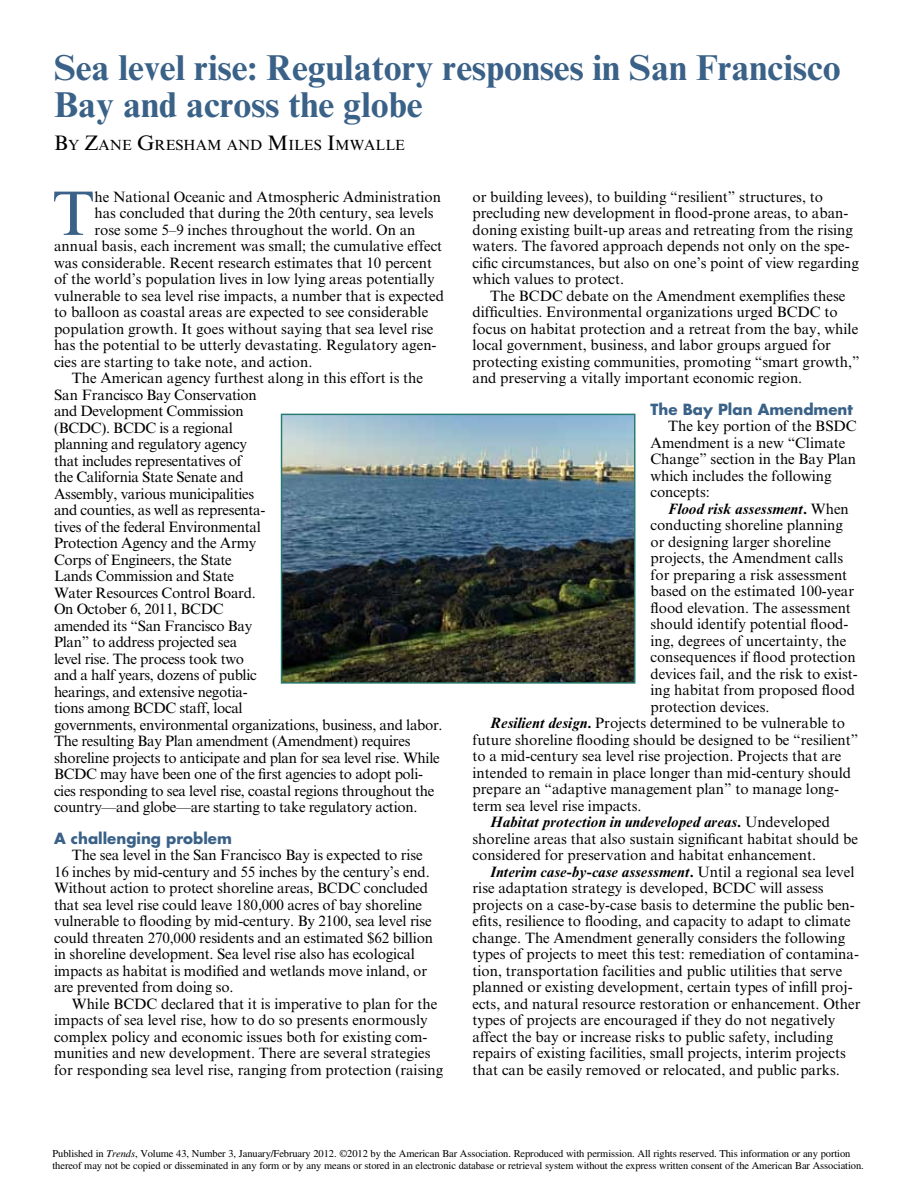
<style>
.page{position:relative;width:918px;height:1188px;background:#fff}
.page>*{position:absolute;margin:0;border:0;box-sizing:border-box;transform-origin:0 0}
.t1{font:63px "Times New Roman MT Std";color:#3a6187}
.t2{font:700 36px/37.5px "Times New Roman MT Std";color:#3a6187}
.t3{font:15px/16.5px "Times New Roman MT Std";color:#000}
.t4{font:15px "Times New Roman MT Std";letter-spacing:-.02em;color:#000}
.t5{font:italic 700 15px "Times New Roman MT Std";color:#000}
.t6{font:700 15px "Futura";color:#3a6187}
.t7{font:14.7px "Times New Roman MT Std";color:#000}
.t8{font:10.5px/12px "Times LT Std";letter-spacing:-.01em;color:#000}
.s1{font-size:21px}
.s2{font-style:normal}
.s3{font-weight:400;font-style:normal}
.s4{font-weight:700;font-style:italic}
.s5{font-weight:700}
.s6{font-style:italic}
</style>
<div class="page">
<img style="left:283px;top:416px;width:350px;height:266px">
<div style="left:281px;top:414px;width:354px;height:270px;border:1px solid #277b6e"></div>
<h2 class="t2" style="left:54px;top:48px;width:788px">Sea level rise: Regulatory responses in San Francisco<br>Bay and across the globe</h2>
<p class="t7" style="left:54px;top:137px;width:352px"><span class="s1">B</span>Y <span class="s1">Z</span>ANE <span class="s1">G</span>RESHAM AND <span class="s1">M</span>ILES <span class="s1">I</span>MWALLE</p>
<h1 class="t1" style="left:52px;top:177px;width:44px">T</h1>
<p class="t3" style="left:94px;top:189px;width:348px">he National Oceanic and Atmospheric Administration</p>
<p class="t3" style="left:94px;top:205px;width:341px">has concluded that during the 20th century, sea levels</p>
<p class="t3" style="left:94px;top:222px;width:323px">rose some 5–9 inches throughout the world. On an</p>
<p class="t3" style="left:54px;top:238px;width:390px">annual basis, each increment was small; the cumulative effect</p>
<p class="t3" style="left:54px;top:255px;width:380px">was considerable. Recent research estimates that 10 percent</p>
<p class="t3" style="left:54px;top:271px;width:382px">of the world’s population lives in low lying areas potentially</p>
<p class="t3" style="left:54px;top:288px;width:392px">vulnerable to sea level rise impacts, a number that is expected</p>
<p class="t3" style="left:54px;top:304px;width:376px">to balloon as coastal areas are expected to see considerable</p>
<p class="t3" style="left:54px;top:321px;width:381px">population growth. It goes without saying that sea level rise</p>
<p class="t3" style="left:54px;top:337px;width:384px">has the potential to be utterly devastating. Regulatory agen-</p>
<p class="t3" style="left:54px;top:354px;width:260px">cies are starting to take note, and action.</p>
<p class="t3" style="left:72px;top:370px;width:353px">The American agency furthest along in this effort is the</p>
<p class="t4" style="left:54px;top:386px;width:204px">San Francisco Bay Conservation</p>
<p class="t4" style="left:54px;top:403px;width:191px">and Development Commission</p>
<p class="t4" style="left:54px;top:419px;width:180px">(BCDC). BCDC is a regional</p>
<p class="t4" style="left:54px;top:436px;width:195px">planning and regulatory agency</p>
<p class="t4" style="left:54px;top:452px;width:189px">that includes representatives of</p>
<p class="t4" style="left:54px;top:469px;width:191px">the California State Senate and</p>
<p class="t4" style="left:54px;top:485px;width:202px">Assembly, various municipalities</p>
<p class="t4" style="left:54px;top:502px;width:213px">and counties, as well as representa-</p>
<p class="t4" style="left:54px;top:518px;width:208px">tives of the federal Environmental</p>
<p class="t4" style="left:54px;top:535px;width:204px">Protection Agency and the Army</p>
<p class="t4" style="left:54px;top:551px;width:179px">Corps of Engineers, the State</p>
<p class="t4" style="left:54px;top:568px;width:181px">Lands Commission and State</p>
<p class="t4" style="left:54px;top:584px;width:203px">Water Resources Control Board.</p>
<p class="t4" style="left:54px;top:601px;width:171px">On October 6, 2011, BCDC</p>
<p class="t4" style="left:54px;top:617px;width:200px">amended its “San Francisco Bay</p>
<p class="t4" style="left:54px;top:634px;width:185px">Plan” to address projected sea</p>
<p class="t4" style="left:54px;top:650px;width:192px">level rise. The process took two</p>
<p class="t4" style="left:54px;top:667px;width:204px">and a half years, dozens of public</p>
<p class="t4" style="left:54px;top:683px;width:195px">hearings, and extensive negotia-</p>
<p class="t4" style="left:54px;top:700px;width:190px">tions among BCDC staff, local</p>
<p class="t4" style="left:54px;top:716px;width:390px">governments, environmental organizations, business, and labor.</p>
<p class="t4" style="left:54px;top:733px;width:358px">The resulting Bay Plan amendment (Amendment) requires</p>
<p class="t4" style="left:54px;top:749px;width:387px">shoreline projects to anticipate and plan for sea level rise. While</p>
<p class="t4" style="left:54px;top:766px;width:371px">BCDC may have been one of the first agencies to adopt poli-</p>
<p class="t4" style="left:54px;top:782px;width:382px">cies responding to sea level rise, coastal regions throughout the</p>
<p class="t4" style="left:54px;top:799px;width:365px">country—and globe—are starting to take regulatory action.</p>
<p class="t6" style="left:54px;top:828px;width:179px">A challenging problem</p>
<p class="t3" style="left:54px;top:847px;width:381px;text-indent:18px">The sea level in the San Francisco Bay is expected to rise 16 inches by mid-century and 55 inches by the century’s end.<br>Without action to protect shoreline areas, BCDC concluded that sea level rise could leave 180,000 acres of bay shoreline vulnerable to flooding by mid-century. By 2100, sea level rise could threaten 270,000 residents and an estimated $62 billion in shoreline development. Sea level rise also has ecological impacts as habitat is modified and wetlands move inland, or are prevented from doing so.</p>
<p class="t3" style="left:54px;top:996px;width:391px;text-indent:18px">While BCDC declared that it is imperative to plan for the impacts of sea level rise, how to do so presents enormously complex policy and economic issues both for existing com&shy;munities and new development. There are several strategies for responding sea level rise, ranging from protection (raising</p>
<p class="t3" style="left:473px;top:189px;width:388px">or building levees), to building “resilient” structures, to precluding new development in flood-prone areas, to aban&shy;doning existing built-up areas and retreating from the rising waters. The favored approach depends not only on the spe&shy;cific circumstances, but also on one’s point of view regarding which values to protect.</p>
<p class="t3" style="left:473px;top:288px;width:389px;text-indent:18px">The BCDC debate on the Amendment exemplifies these difficulties. Environmental organizations urged BCDC to focus on habitat protection and a retreat from the bay, while local government, business, and labor groups argued for protecting existing communities, promoting “smart growth,” and preserving a vitally important economic region.</p>
<p class="t6" style="left:650px;top:399px;width:204px">The Bay Plan Amendment</p>
<p class="t3" style="left:650px;top:418px;width:208px;text-indent:18px">The key portion of the BSDC<br>Amendment is a new “Climate<br>Change” section in the Bay Plan which includes the following concepts:</p>
<p class="t5" style="left:668px;top:500px;width:182px">Flood risk assessment<span class="s2">.</span> <span class="s3">When</span></p>
<p class="t3" style="left:650px;top:517px;width:194px">conducting shoreline planning</p>
<p class="t3" style="left:650px;top:534px;width:182px">or designing larger shoreline</p>
<p class="t3" style="left:650px;top:550px;width:194px">projects, the Amendment calls</p>
<p class="t3" style="left:650px;top:567px;width:198px">for preparing a risk assessment</p>
<p class="t3" style="left:650px;top:583px;width:205px">based on the estimated 100-year</p>
<p class="t3" style="left:650px;top:600px;width:202px">flood elevation. The assessment</p>
<p class="t3" style="left:650px;top:616px;width:200px">should identify potential flood-</p>
<p class="t3" style="left:650px;top:633px;width:197px">ing, degrees of uncertainty, the</p>
<p class="t3" style="left:650px;top:649px;width:207px">consequences if flood protection</p>
<p class="t3" style="left:650px;top:666px;width:209px">devices fail, and the risk to exist-</p>
<p class="t3" style="left:650px;top:682px;width:206px">ing habitat from proposed flood</p>
<p class="t3" style="left:650px;top:699px;width:121px">protection devices.</p>
<p class="t3" style="left:490px;top:715px;width:356px"><span class="s4">Resilient design</span><span class="s5">.</span> Projects determined to be vulnerable to</p>
<p class="t3" style="left:473px;top:732px;width:387px">future shoreline flooding should be designed to be “resilient”</p>
<p class="t3" style="left:473px;top:748px;width:370px">to a mid-century sea level rise projection. Projects that are</p>
<p class="t3" style="left:473px;top:765px;width:380px">intended to remain in place longer than mid-century should</p>
<p class="t3" style="left:473px;top:781px;width:368px">prepare an “adaptive management plan” to manage long-</p>
<p class="t3" style="left:473px;top:798px;width:171px">term sea level rise impacts.</p>
<p class="t5" style="left:490px;top:813px;width:341px">Habitat protection in undeveloped areas<span class="s2">.</span> <span class="s3">Undeveloped</span></p>
<p class="t3" style="left:473px;top:831px;width:387px">shoreline areas that also sustain significant habitat should be</p>
<p class="t3" style="left:473px;top:847px;width:345px">considered for preservation and habitat enhancement.</p>
<p class="t5" style="left:490px;top:863px;width:366px">Interim case-by-case assessment<span class="s2">.</span> <span class="s3">Until a regional sea level</span></p>
<p class="t3" style="left:473px;top:880px;width:353px">rise adaptation strategy is developed, BCDC will assess</p>
<p class="t3" style="left:473px;top:897px;width:384px">projects on a case-by-case basis to determine the public ben-</p>
<p class="t3" style="left:473px;top:913px;width:380px">efits, resilience to flooding, and capacity to adapt to climate</p>
<p class="t3" style="left:473px;top:930px;width:374px">change. The Amendment generally considers the following</p>
<p class="t3" style="left:473px;top:946px;width:388px">types of projects to meet this test: remediation of contamina-</p>
<p class="t3" style="left:473px;top:963px;width:371px">tion, transportation facilities and public utilities that serve</p>
<p class="t3" style="left:473px;top:979px;width:382px">planned or existing development, certain types of infill proj-</p>
<p class="t3" style="left:473px;top:996px;width:390px">ects, and natural resource restoration or enhancement. Other</p>
<p class="t3" style="left:473px;top:1012px;width:364px">types of projects are encouraged if they do not negatively</p>
<p class="t3" style="left:473px;top:1029px;width:362px">affect the bay or increase risks to public safety, including</p>
<p class="t3" style="left:473px;top:1045px;width:375px">repairs of existing facilities, small projects, interim projects</p>
<p class="t3" style="left:473px;top:1062px;width:369px">that can be easily removed or relocated, and public parks.</p>
<p class="t8" style="left:52px;top:1148px;width:813px">Published in <span class="s6">Trends</span>, Volume 43, Number 3, January/February 2012. ©2012 by the American Bar Association. Reproduced with permission. All rights reserved. This information or any portion thereof may not be copied or disseminated in any form or by any means or stored in an electronic database or retrieval system without the express written consent of the American Bar Association.</p>
</div>
